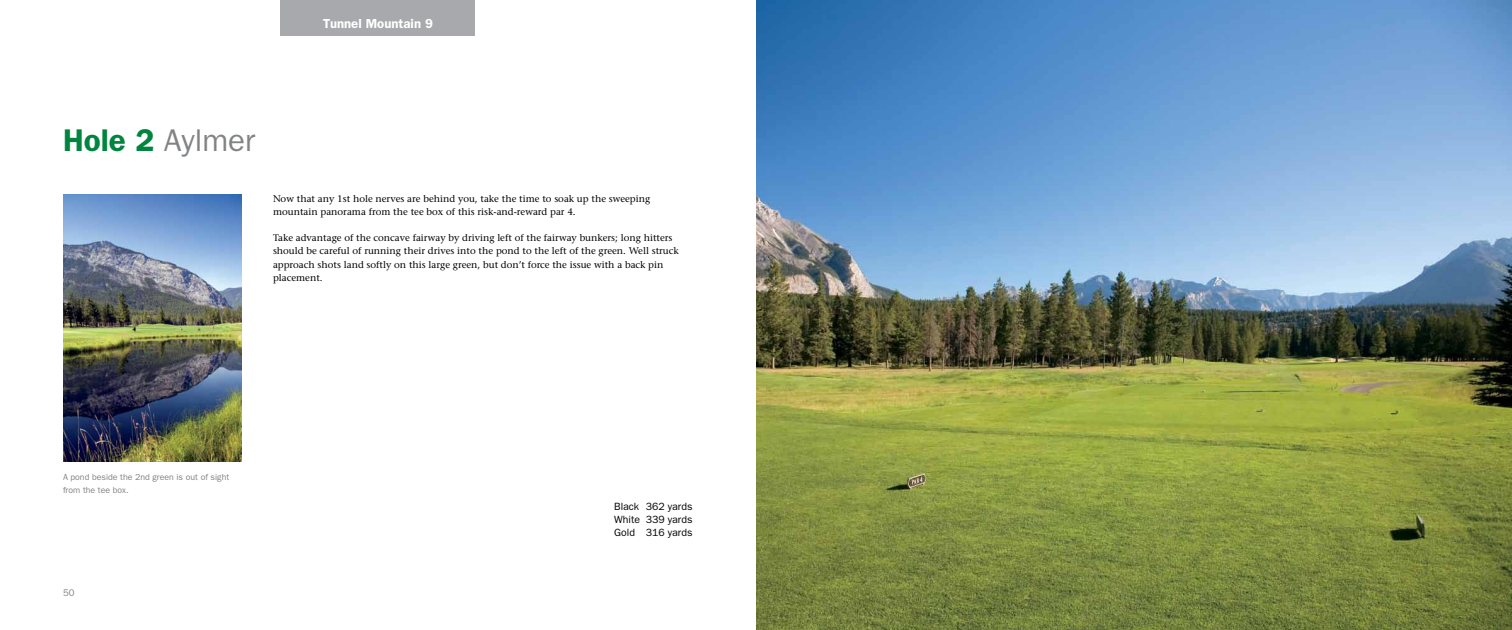
<style>
.page{position:relative;width:1512px;height:630px;background:#fff}
.page>*{position:absolute;margin:0;border:0;box-sizing:border-box;transform-origin:0 0}
.t1{font:31.5px "Franklin Gothic";color:#818385}
.t2{font:600 13.12px "Franklin Gothic";color:#fff}
.t3{font:10.5px/13.1px "Franklin Gothic";color:#000;text-align:justify}
.t4{font:9.62px/13.1px "Stone Serif";color:#000}
.t5{font:9.62px "Franklin Gothic";color:#808285}
.t6{font:8.75px/13.1px "Franklin Gothic";color:#808285}
.s1{font-weight:600;color:#00853f}
</style>
<div class="page">
<div style="left:281px;top:0;width:194px;height:36px;background:#a7a9ac"></div>
<img style="left:756px;top:0;width:756px;height:630px">
<img style="left:63px;top:194px;width:179px;height:268px">
<h2 class="t2" style="left:323px;top:16px;width:111px">Tunnel Mountain 9</h2>
<h1 class="t1" style="left:63px;top:123px;width:194px"><span class="s1">Hole 2</span> Aylmer</h1>
<p class="t4" style="left:273px;top:192px;width:379px">Now that any 1st hole nerves are behind you, take the time to soak up the sweeping mountain panorama from the tee box of this risk-and-reward par 4.</p>
<p class="t4" style="left:273px;top:231px;width:407px">Take advantage of the concave fairway by driving left of the fairway bunkers; long hitters should be careful of running their drives into the pond to the left of the green. Well struck approach shots land softly on this large green, but don’t force the issue with a back pin placement.</p>
<p class="t6" style="left:63px;top:470px;width:168px">A pond beside the 2nd green is out of sight from the tee box.</p>
<p class="t5" style="left:63px;top:587px;width:13px">50</p>
<p class="t3" style="left:614px;top:500px;width:80px">Black 362 yards White 339 yards Gold 316 yards</p>
</div>
